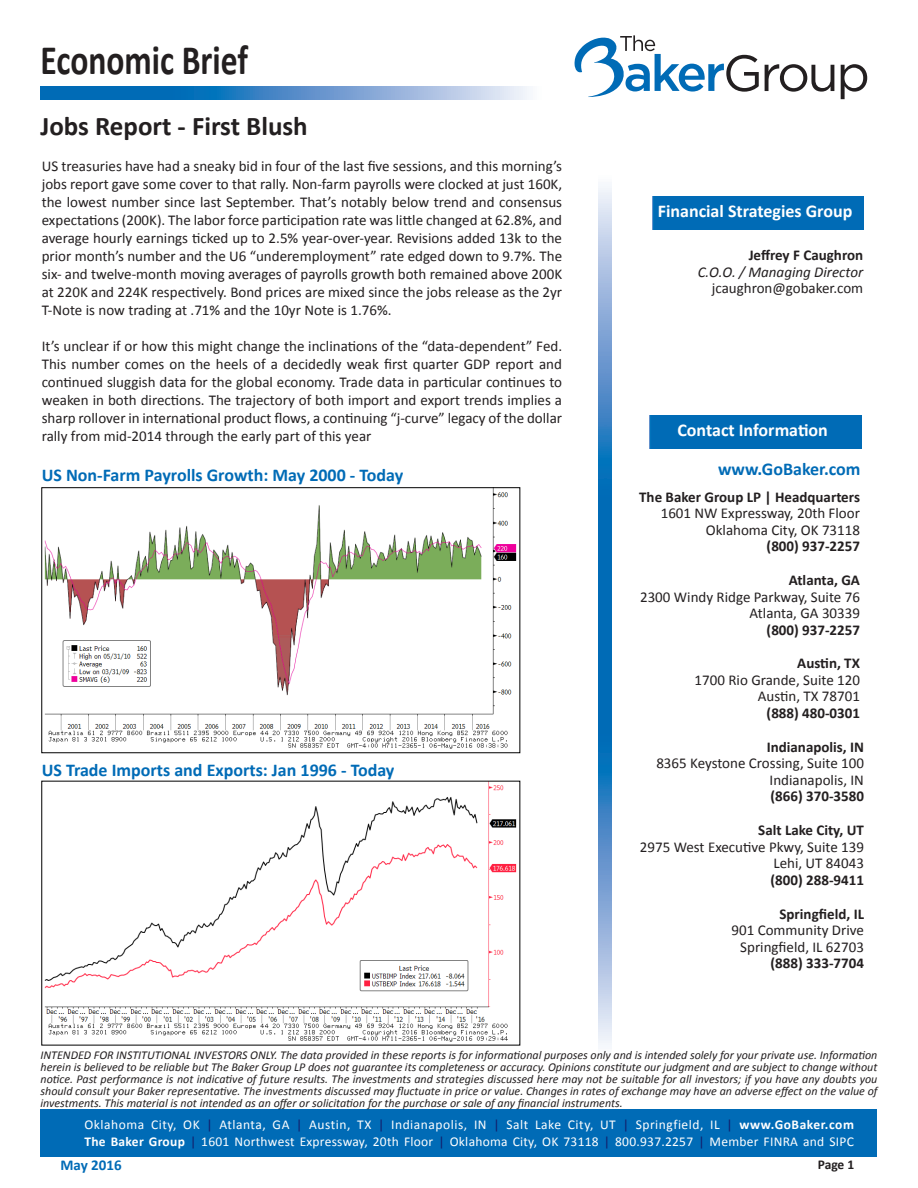
<style>
.page{position:relative;width:918px;height:1188px;background:#fff}
.page>*{position:absolute;margin:0;border:0;box-sizing:border-box;transform-origin:0 0}
.t1{font:700 42px "Calibri";color:#231f20;scale:.8 1}
.t2{font:700 27px "Calibri";color:#231f20}
.Subhead{font:700 18px "Calibri";color:#006bb6}
.t3{font:700 18px "Calibri";color:#fff}
.Body_Copy{font:15px/18px "Calibri";color:#231f20;text-align:right}
.t4{font:700 15px "Calibri";color:#231f20}
.t5{font:italic 15px "Calibri";color:#231f20}
.t6{font:700 15px "Calibri";color:#006bb6}
.t7{font:13.5px "Calibri";letter-spacing:.02em;color:#fff}
.t8{font:13.5px "Calibri";letter-spacing:.04em;color:#fff}
.t9{font:700 13.5px "Calibri";color:#231f20}
.t10{font:italic 12px/12px "Calibri";color:#231f20;text-align:justify}
.s1{color:#131d6a}
.s2{font-weight:700}
</style>
<div class="page">
<div style="left:40px;top:1109px;width:838px;height:48px;background:#006bb6"></div>
<svg style="left:765px;top:64px;width:69px;height:28px"></svg>
<svg style="left:841px;top:64px;width:26px;height:35px"></svg>
<svg style="left:574px;top:35px;width:185px;height:62px"></svg>
<svg style="left:599px;top:186px;width:12px;height:859px;background:#5595cc"></svg>
<svg style="left:40px;top:86px;width:535px;height:13px;background:#649ed0"></svg>
<div style="left:651px;top:197px;width:213px;height:33px;background:#006bb6"></div>
<div style="left:649px;top:416px;width:213px;height:33px;background:#006bb6"></div>
<img style="left:44px;top:489px;width:473px;height:260px">
<div style="left:42px;top:487px;width:478px;height:266px;border:1px solid #000"></div>
<img style="left:44px;top:783px;width:473px;height:259px">
<h1 class="t1" style="left:40px;top:33px;width:261px">Economic Brief</h1>
<h2 class="t2" style="left:40px;top:109px;width:269px">Jobs Report - First Blush</h2>
<p class="Body_Copy" style="left:42px;top:157px;width:522px;text-align:justify">US treasuries have had a sneaky bid in four of the last five sessions, and this morning’s jobs report gave some cover to that rally. Non-farm payrolls were clocked at just 160K, the lowest number since last September. That’s notably below trend and consensus expectations (200K). The labor force participation rate was little changed at 62.8%, and average hourly earnings ticked up to 2.5% year-over-year. Revisions added 13k to the prior month’s number and the U6 “underemployment” rate edged down to 9.7%. The six- and twelve-month moving averages of payrolls growth both remained above 200K at 220K and 224K respectively. Bond prices are mixed since the jobs release as the 2yr T-Note is now trading at .71% and the 10yr Note is 1.76%.</p>
<p class="Body_Copy" style="left:42px;top:337px;width:522px;text-align:justify">It’s unclear if or how this might change the inclinations of the “data-dependent” Fed.<br>This number comes on the heels of a decidedly weak first quarter GDP report and continued sluggish data for the global economy. Trade data in particular continues to weaken in both directions. The trajectory of both import and export trends implies a sharp rollover in international product flows, a continuing “j-curve” legacy of the dollar rally from mid-2014 through the early part of this year</p>
<p class="Subhead" style="left:42px;top:463px;width:363px">US Non-Farm Payrolls Growth: May 2000 - Today</p>
<p class="Subhead" style="left:42px;top:758px;width:354px">US Trade Imports and Exports: Jan 1996 - Today</p>
<p class="t3" style="left:658px;top:200px;width:196px">Financial Strategies Group</p>
<p class="t4" style="left:749px;top:246px;width:116px">Jeffrey F Caughron</p>
<p class="t5" style="left:698px;top:262px;width:167px">C.O.O. / Managing Director</p>
<p class="Body_Copy" style="left:712px;top:279px;width:153px">jcaughron@gobaker.com</p>
<p class="t3" style="left:677px;top:419px;width:152px">Contact Information</p>
<p class="Subhead" style="left:718px;top:457px;width:144px">www.GoBaker.com</p>
<p class="t4" style="left:639px;top:487px;width:222px">The Baker Group LP | Headquarters</p>
<p class="Body_Copy" style="left:661px;top:505px;width:201px;line-height:16.5px">1601 NW Expressway, 20th Floor<br>Oklahoma City, OK 73118</p>
<p class="t4" style="left:767px;top:537px;width:95px">(800) 937-2257</p>
<p class="t4" style="left:789px;top:571px;width:73px">Atlanta, GA</p>
<p class="Body_Copy" style="left:640px;top:588px;width:221px;line-height:16.5px">2300 Windy Ridge Parkway, Suite 76<br>Atlanta, GA 30339</p>
<p class="t4" style="left:767px;top:620px;width:95px">(800) 937-2257</p>
<p class="t4" style="left:797px;top:654px;width:64px">Austin, TX</p>
<p class="Body_Copy" style="left:695px;top:672px;width:167px;line-height:16.5px">1700 Rio Grande, Suite 120<br>Austin, TX 78701</p>
<p class="t4" style="left:767px;top:703px;width:95px">(888) 480-0301</p>
<p class="t4" style="left:767px;top:737px;width:99px">Indianapolis, IN</p>
<p class="Body_Copy" style="left:656px;top:755px;width:209px;line-height:16.5px">8365 Keystone Crossing, Suite 100<br>Indianapolis, IN</p>
<p class="t4" style="left:771px;top:787px;width:95px">(866) 370-3580</p>
<p class="t4" style="left:758px;top:821px;width:107px">Salt Lake City, UT</p>
<p class="Body_Copy" style="left:640px;top:839px;width:226px;line-height:16.5px">2975 West Executive Pkwy, Suite 139<br>Lehi, UT 84043</p>
<p class="t4" style="left:771px;top:870px;width:95px">(800) 288-9411</p>
<p class="t4" style="left:779px;top:904px;width:86px">Springfield, IL</p>
<p class="Body_Copy" style="left:732px;top:922px;width:134px;line-height:16.5px;text-align:center">901 Community Drive<br>Springfield, IL 62703</p>
<p class="t4" style="left:771px;top:954px;width:95px">(888) 333-7704</p>
<p class="t10" style="left:40px;top:1049px;width:838px">INTENDED FOR INSTITUTIONAL INVESTORS ONLY. The data provided in these reports is for informational purposes only and is intended solely for your private use. Information herein is believed to be reliable but The Baker Group LP does not guarantee its completeness or accuracy. Opinions constitute our judgment and are subject to change without notice. Past performance is not indicative of future results. The investments and strategies discussed here may not be suitable for all investors; if you have any doubts you should consult your Baker representative. The investments discussed may fluctuate in price or value. Changes in rates of exchange may have an adverse effect on the value of investments. This material is not intended as an offer or solicitation for the purchase or sale of any financial instruments.</p>
<p class="t8" style="left:85px;top:1116px;width:771px">Oklahoma City, OK <span class="s1">|</span> Atlanta, GA <span class="s1">|</span> Austin, TX <span class="s1">|</span> Indianapolis, IN <span class="s1">|</span> Salt Lake City, UT <span class="s1">|</span> Springfield, IL <span class="s1">|</span> <span class="s2">www.GoBaker.com</span></p>
<p class="t7" style="left:85px;top:1133px;width:771px"><span class="s2">The Baker Group</span> <span class="s1">|</span> 1601 Northwest Expressway, 20th Floor <span class="s1">|</span> Oklahoma City, OK 73118 <span class="s1">|</span> 800.937.2257 <span class="s1">|</span> Member FINRA and SIPC</p>
<p class="t6" style="left:60px;top:1155px;width:63px">May 2016</p>
<p class="t9" style="left:818px;top:1156px;width:38px">Page 1</p>
</div>
